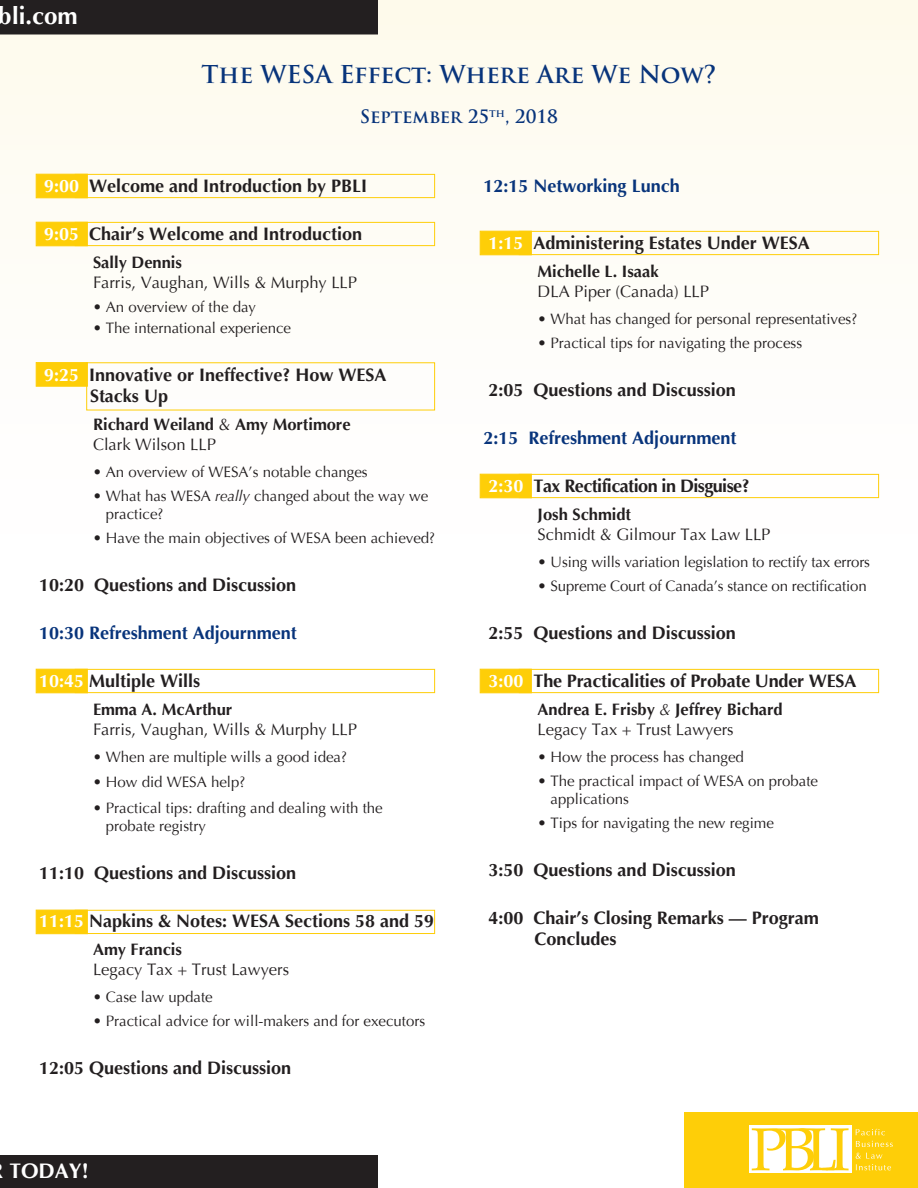
<style>
.page{position:relative;width:918px;height:1188px;background:#fff}
.page>*{position:absolute;margin:0;border:0;box-sizing:border-box;transform-origin:0 0}
.t1{font:700 24px "Trajan Pro";color:#08347b}
.t2{font:700 24px "Optima";color:#fff}
.t3{font:700 21px "Optima";color:#fff}
.t4{font:700 18px/21px "Optima";color:#231f20}
.t5{font:700 18px "Optima";color:#08347b}
.t6{font:700 18px "Optima";letter-spacing:-.03em;color:#231f20}
.t7{font:700 18px "Trajan Pro";color:#08347b}
.t8{font:700 16.5px/19.5px "Optima";color:#231f20}
.t9{font:16.5px "Optima";color:#231f20}
.t10{font:15px/18px "Optima";color:#231f20}
.s1{color:#fff}
.s2{font-weight:400}
.s3{font-style:italic}
.s4{font-weight:400;font-style:italic}
</style>
<div class="page">
<div style="left:0;top:0;width:918px;height:1188px;background:linear-gradient(to right,#fefefb,#fffefb)"></div>
<div style="left:0;top:0;width:378px;height:34px;background:#231f20"></div>
<div style="left:0;top:1155px;width:378px;height:33px;background:#231f20"></div>
<div style="left:684px;top:1112px;width:234px;height:76px;background:#fece08"></div>
<div style="left:749px;top:1125px;width:102px;height:48px;background:#fff"></div>
<svg style="left:752px;top:1128px;width:97px;height:43px"></svg>
<svg style="left:856px;top:1129px;width:29px;height:6px"></svg>
<svg style="left:856px;top:1141px;width:37px;height:6px"></svg>
<svg style="left:856px;top:1153px;width:35px;height:17px"></svg>
<div style="left:75px;top:174px;width:360px;height:24px;border:1px solid #fece08"></div>
<div style="left:36px;top:174px;width:52px;height:24px;background:#fece08;border:1px solid #fece08"></div>
<div style="left:75px;top:222px;width:360px;height:24px;border:1px solid #fece08"></div>
<div style="left:36px;top:222px;width:52px;height:24px;background:#fece08;border:1px solid #fece08"></div>
<div style="left:36px;top:362px;width:52px;height:24px;background:#fece08;border:1px solid #fece08"></div>
<div style="left:75px;top:669px;width:360px;height:24px;border:1px solid #fece08"></div>
<div style="left:36px;top:669px;width:52px;height:24px;background:#fece08;border:1px solid #fece08"></div>
<div style="left:75px;top:910px;width:360px;height:24px;border:1px solid #fece08"></div>
<div style="left:36px;top:910px;width:52px;height:24px;background:#fece08;border:1px solid #fece08"></div>
<div style="left:519px;top:231px;width:360px;height:24px;border:1px solid #fece08"></div>
<div style="left:480px;top:231px;width:52px;height:24px;background:#fece08;border:1px solid #fece08"></div>
<div style="left:519px;top:474px;width:360px;height:24px;border:1px solid #fece08"></div>
<div style="left:480px;top:474px;width:52px;height:24px;background:#fece08;border:1px solid #fece08"></div>
<div style="left:519px;top:669px;width:360px;height:24px;border:1px solid #fece08"></div>
<div style="left:480px;top:669px;width:52px;height:24px;background:#fece08;border:1px solid #fece08"></div>
<h1 class="t2" style="left:-1px;top:2px;width:80px">bli.com</h1>
<h1 class="t1" style="left:202px;top:60px;width:516px">The WESA Effect: Where Are We Now?</h1>
<p class="t7" style="left:360px;top:105px;width:200px">September 25<sup>th</sup>, 2018</p>
<p class="t4" style="left:44px;top:176px;width:325px"><span class="s1">9:00</span> Welcome and Introduction by PBLI</p>
<p class="t4" style="left:44px;top:224px;width:320px"><span class="s1">9:05</span> Chair’s Welcome and Introduction</p>
<p class="t8" style="left:93px;top:253px;width:90px">Sally Dennis</p>
<p class="t9" style="left:93px;top:273px;width:266px">Farris, Vaughan, Wills &amp; Murphy LLP</p>
<p class="t10" style="left:93px;top:298px;width:165px">• An overview of the day</p>
<p class="t10" style="left:93px;top:319px;width:200px">• The international experience</p>
<p class="t4" style="left:90px;top:365px;width:298px;text-indent:-46px"><span class="s1">9:25</span> Innovative or Ineffective? How WESA<br>Stacks Up</p>
<p class="t8" style="left:93px;top:415px;width:259px">Richard Weiland <span class="s2">&amp;</span> Amy Mortimore<br><span class="s2">Clark Wilson LLP</span></p>
<p class="t10" style="left:93px;top:463px;width:276px">• An overview of WESA’s notable changes</p>
<p class="t10" style="left:106px;top:487px;width:324px;text-indent:-13px">• What has WESA <span class="s3">really</span> changed about the way we practice?</p>
<p class="t10" style="left:93px;top:529px;width:344px">• Have the main objectives of WESA been achieved?</p>
<p class="t4" style="left:39px;top:575px;width:259px">10:20 Questions and Discussion</p>
<p class="t5" style="left:39px;top:623px;width:259px">10:30 Refreshment Adjournment</p>
<p class="t4" style="left:39px;top:671px;width:163px"><span class="s1">10:45</span> Multiple Wills</p>
<p class="t8" style="left:93px;top:700px;width:141px">Emma A. McArthur</p>
<p class="t9" style="left:93px;top:720px;width:266px">Farris, Vaughan, Wills &amp; Murphy LLP</p>
<p class="t10" style="left:93px;top:748px;width:255px">• When are multiple wills a good idea?</p>
<p class="t10" style="left:93px;top:774px;width:154px">• How did WESA help?</p>
<p class="t10" style="left:106px;top:799px;width:278px;text-indent:-13px">• Practical tips: drafting and dealing with the probate registry</p>
<p class="t4" style="left:39px;top:863px;width:259px">11:10 Questions and Discussion</p>
<p class="t4" style="left:39px;top:911px;width:397px"><span class="s1">11:15</span> Napkins &amp; Notes: WESA Sections 58 and 59</p>
<p class="t8" style="left:93px;top:940px;width:90px">Amy Francis</p>
<p class="t9" style="left:93px;top:960px;width:198px">Legacy Tax + Trust Lawyers</p>
<p class="t10" style="left:93px;top:988px;width:121px">• Case law update</p>
<p class="t10" style="left:93px;top:1012px;width:334px">• Practical advice for will-makers and for executors</p>
<p class="t4" style="left:39px;top:1058px;width:254px">12:05 Questions and Discussion</p>
<h2 class="t3" style="left:9px;top:1159px;width:81px">TODAY!</h2>
<p class="t5" style="left:484px;top:176px;width:198px">12:15 Networking Lunch</p>
<p class="t4" style="left:489px;top:233px;width:323px"><span class="s1">1:15</span> Administering Estates Under WESA</p>
<p class="t8" style="left:538px;top:262px;width:123px">Michelle L. Isaak</p>
<p class="t9" style="left:538px;top:282px;width:173px">DLA Piper (Canada) LLP</p>
<p class="t10" style="left:538px;top:310px;width:321px">• What has changed for personal representatives?</p>
<p class="t10" style="left:538px;top:334px;width:266px">• Practical tips for navigating the process</p>
<p class="t4" style="left:489px;top:380px;width:249px">2:05 Questions and Discussion</p>
<p class="t5" style="left:484px;top:428px;width:254px">2:15 Refreshment Adjournment</p>
<p class="t6" style="left:489px;top:476px;width:263px"><span class="s1">2:30</span> Tax Rectification in Disguise?</p>
<p class="t8" style="left:538px;top:505px;width:95px">Josh Schmidt</p>
<p class="t9" style="left:538px;top:525px;width:234px">Schmidt &amp; Gilmour Tax Law LLP</p>
<p class="t10" style="left:538px;top:553px;width:334px">• Using wills variation legislation to rectify tax errors</p>
<p class="t10" style="left:538px;top:577px;width:331px">• Supreme Court of Canada’s stance on rectification</p>
<p class="t4" style="left:489px;top:623px;width:249px">2:55 Questions and Discussion</p>
<p class="t4" style="left:489px;top:671px;width:369px"><span class="s1">3:00</span> The Practicalities of Probate Under WESA</p>
<p class="t8" style="left:538px;top:700px;width:247px">Andrea E. Frisby <span class="s4">&amp;</span> Jeffrey Bichard<br><span class="s2">Legacy Tax + Trust Lawyers</span></p>
<p class="t10" style="left:538px;top:748px;width:208px">• How the process has changed</p>
<p class="t10" style="left:551px;top:772px;width:269px;text-indent:-13px">• The practical impact of WESA on probate applications</p>
<p class="t10" style="left:538px;top:814px;width:238px">• Tips for navigating the new regime</p>
<p class="t4" style="left:489px;top:860px;width:249px">3:50 Questions and Discussion</p>
<p class="t4" style="left:535px;top:908px;width:286px;text-indent:-46px">4:00 Chair’s Closing Remarks — Program<br>Concludes</p>
</div>
